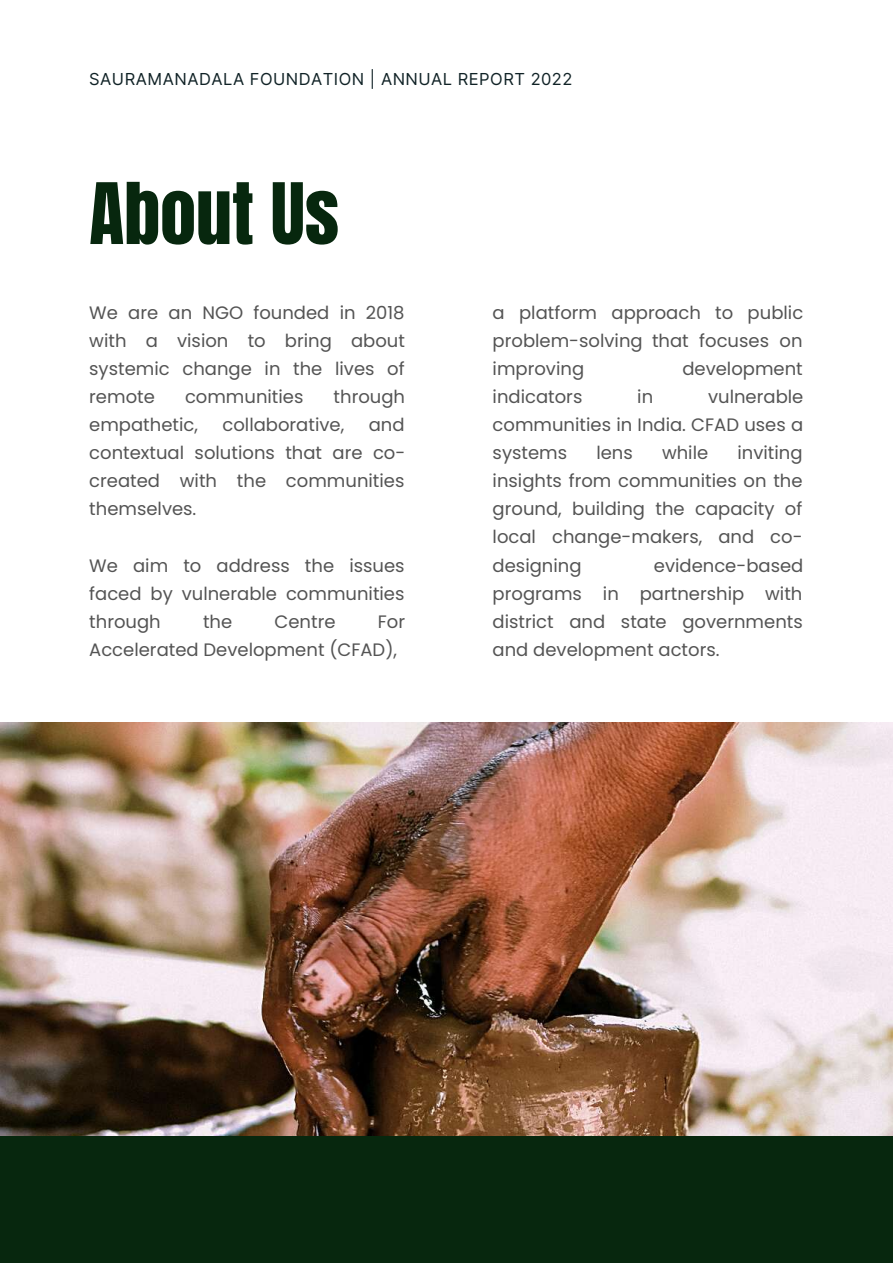
<style>
.page{position:relative;width:893px;height:1264px;background:#fff}
.page>*{position:absolute;margin:0;border:0;box-sizing:border-box;transform-origin:0 0}
.t1{font:72px "Anton";color:#07270e}
.t2{font:18px/28px "Poppins";color:#545454;text-align:justify}
.t3{font:16.5px "Inter";letter-spacing:.03em;color:#102226}
</style>
<div class="page">
<img style="left:0;top:723px;width:892px;height:413px">
<div style="left:0;top:1136px;width:892px;height:126px;background:#07270e"></div>
<p class="t3" style="left:89px;top:69px;width:484px">SAURAMANADALA FOUNDATION | ANNUAL REPORT 2022</p>
<h1 class="t1" style="left:89px;top:162px;width:251px">About Us</h1>
<p class="t2" style="left:89px;top:298px;width:317px">We are an NGO founded in 2018 with a vision to bring about systemic change in the lives of remote</p>
<p class="t2" style="left:185px;top:382px;width:120px">communities</p>
<p class="t2" style="left:333px;top:382px;width:73px">through</p>
<p class="t2" style="left:89px;top:410px;width:110px">empathetic,</p>
<p class="t2" style="left:222px;top:410px;width:123px">collaborative,</p>
<p class="t2" style="left:89px;top:410px;width:317px;text-indent:279px">and contextual solutions that are co&shy;created with the communities themselves.</p>
<p class="t2" style="left:89px;top:551px;width:317px">We aim to address the issues faced by vulnerable communities through</p>
<p class="t2" style="left:203px;top:607px;width:31px">the</p>
<p class="t2" style="left:274px;top:607px;width:62px">Centre</p>
<p class="t2" style="left:89px;top:607px;width:317px;text-indent:288px">For<br>Accelerated Development (CFAD),</p>
<p class="t2" style="left:492px;top:298px;width:312px">a platform approach to public problem-solving that focuses on improving</p>
<p class="t2" style="left:682px;top:354px;width:122px">development</p>
<p class="t2" style="left:492px;top:382px;width:91px">indicators</p>
<p class="t2" style="left:637px;top:382px;width:17px">in</p>
<p class="t2" style="left:492px;top:382px;width:312px;text-indent:215px">vulnerable communities in India. CFAD uses a systems</p>
<p class="t2" style="left:492px;top:439px;width:311px;text-indent:245px">inviting insights from communities on the ground, building the capacity of local change-makers, and co&shy;designing</p>
<p class="t2" style="left:596px;top:439px;width:38px">lens</p>
<p class="t2" style="left:662px;top:439px;width:48px">while</p>
<p class="t2" style="left:492px;top:551px;width:312px;text-indent:161px">evidence-based programs in partnership with district and state governments and development actors.</p>
</div>
